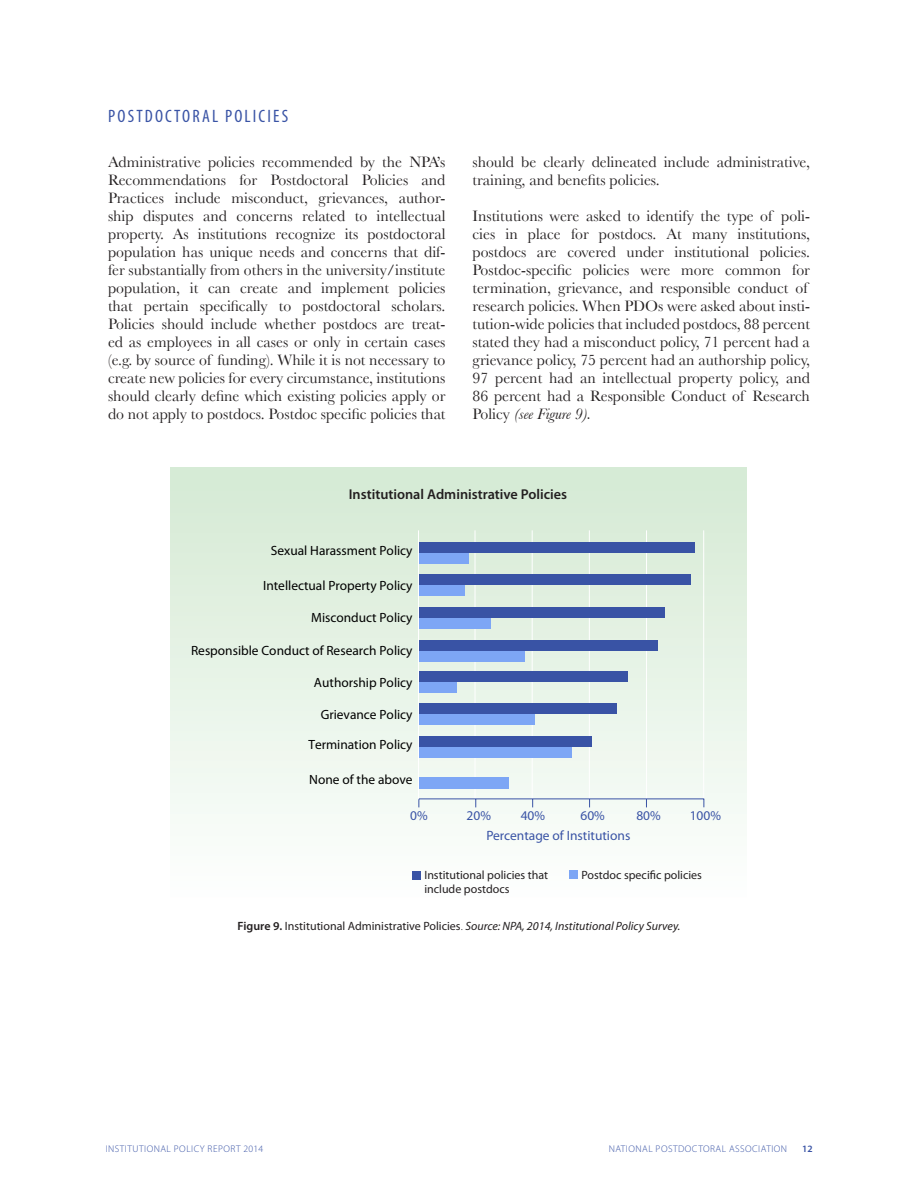
<style>
.page{position:relative;width:918px;height:1188px;background:#fff}
.page>*{position:absolute;margin:0;border:0;box-sizing:border-box;transform-origin:0 0}
.t1{font:condensed 18px "Myriad Pro";letter-spacing:.12em;color:#3953a5}
.t2{font:15.75px/18px "Baskerville";color:#231f20}
.t3{font:600 14.25px "Myriad Pro";color:#231f20}
.t4{font:13.5px "Myriad Pro";color:#3953a5}
.t5{font:13.35px "Myriad Pro";color:#000}
.t6{font:13.35px "Myriad Pro";color:#3953a5}
.t7{font:italic 12px "Myriad Pro";color:#231f20}
.t8{font:12px/13.5px "Myriad Pro";color:#231f20}
.t9{font:300 9.75px "Myriad Pro";letter-spacing:.05em;color:#3953a5}
.t10{font:600 9.75px "Myriad Pro";color:#3953a5}
.s1{font-style:italic}
.s2{font-weight:600;font-style:normal}
.s3{font-style:normal}
.s4{font-weight:300;font-style:normal}
</style>
<div class="page">
<div style="left:170px;top:467px;width:576px;height:438px;background:linear-gradient(to bottom,#d4e9d3,#fdfefe)"></div>
<div style="left:412px;top:871px;width:8px;height:8px;background:#3953a5"></div>
<div style="left:569px;top:871px;width:9px;height:8px;background:#7da6f5"></div>
<hr style="left:703px;top:530px;width:1px;height:270px;background:#fff">
<hr style="left:646px;top:530px;width:1px;height:270px;background:#fff">
<hr style="left:589px;top:530px;width:1px;height:270px;background:#fff">
<hr style="left:532px;top:530px;width:1px;height:270px;background:#fff">
<hr style="left:475px;top:530px;width:1px;height:270px;background:#fff">
<div style="left:419px;top:651px;width:105px;height:11px;background:#7da6f5"></div>
<div style="left:419px;top:640px;width:239px;height:11px;background:#3953a5"></div>
<div style="left:419px;top:584px;width:46px;height:11px;background:#7da6f5"></div>
<div style="left:419px;top:574px;width:272px;height:11px;background:#3953a5"></div>
<div style="left:419px;top:553px;width:49px;height:11px;background:#7da6f5"></div>
<div style="left:419px;top:542px;width:276px;height:11px;background:#3953a5"></div>
<div style="left:419px;top:617px;width:71px;height:11px;background:#7da6f5"></div>
<div style="left:419px;top:607px;width:246px;height:10px;background:#3953a5"></div>
<div style="left:419px;top:682px;width:38px;height:11px;background:#7da6f5"></div>
<div style="left:419px;top:671px;width:209px;height:11px;background:#3953a5"></div>
<div style="left:419px;top:713px;width:116px;height:11px;background:#7da6f5"></div>
<div style="left:419px;top:703px;width:198px;height:11px;background:#3953a5"></div>
<div style="left:419px;top:747px;width:153px;height:11px;background:#7da6f5"></div>
<div style="left:419px;top:736px;width:172px;height:11px;background:#3953a5"></div>
<div style="left:419px;top:778px;width:90px;height:11px;background:#7da6f5"></div>
<hr style="left:418px;top:530px;width:1px;height:270px;background:#fff">
<hr style="left:419px;top:799px;width:285px;height:1px;background:#3953a5">
<p class="t1" style="left:108px;top:105px;width:182px">POSTDOCTORAL POLICIES</p>
<p class="t2" style="left:108px;top:152px;width:339px;text-align:justify">Administrative policies recommended by the NPA’s Recommendations for Postdoctoral Policies and Practices include misconduct, grievances, author&shy;ship disputes and concerns related to intellectual property. As institutions recognize its postdoctoral population has unique needs and concerns that dif&shy;fer substantially from others in the university/institute population, it can create and implement policies that pertain specifically to postdoctoral scholars.<br>Policies should include whether postdocs are treat&shy;ed as employees in all cases or only in certain cases (e.g. by source of funding). While it is not necessary to create new policies for every circumstance, institutions should clearly define which existing policies apply or do not apply to postdocs. Postdoc specific policies that</p>
<p class="t2" style="left:472px;top:153px;width:339px">should be clearly delineated include administrative, training, and benefits policies.</p>
<p class="t2" style="left:472px;top:207px;width:339px">Institutions were asked to identify the type of poli&shy;cies in place for postdocs. At many institutions, postdocs are covered under institutional policies.<br>Postdoc-specific policies were more common for termination, grievance, and responsible conduct of research policies. When PDOs were asked about insti&shy;tution-wide policies that included postdocs, 88 percent stated they had a misconduct policy, 71 percent had a grievance policy, 75 percent had an authorship policy, 97 percent had an intellectual property policy, and 86 percent had a Responsible Conduct of Research Policy <span class="s1">(see Figure 9).</span></p>
<p class="t3" style="left:349px;top:485px;width:220px">Institutional Administrative Policies</p>
<p class="t5" style="left:271px;top:542px;width:143px">Sexual Harassment Policy</p>
<p class="t5" style="left:263px;top:577px;width:151px">Intellectual Property Policy</p>
<p class="t5" style="left:311px;top:610px;width:103px">Misconduct Policy</p>
<p class="t5" style="left:191px;top:642px;width:223px">Responsible Conduct of Research Policy</p>
<p class="t5" style="left:314px;top:674px;width:100px">Authorship Policy</p>
<p class="t5" style="left:321px;top:707px;width:93px">Grievance Policy</p>
<p class="t5" style="left:308px;top:737px;width:106px">Termination Policy</p>
<p class="t5" style="left:309px;top:771px;width:105px">None of the above</p>
<p class="t6" style="left:410px;top:807px;width:19px">0%</p>
<p class="t6" style="left:467px;top:807px;width:26px">20%</p>
<p class="t6" style="left:521px;top:807px;width:26px">40%</p>
<p class="t6" style="left:581px;top:807px;width:26px">60%</p>
<p class="t6" style="left:636px;top:807px;width:26px">80%</p>
<p class="t6" style="left:690px;top:807px;width:33px">100%</p>
<p class="t4" style="left:486px;top:827px;width:146px">Percentage of Institutions</p>
<p class="t8" style="left:424px;top:868px;width:125px">Institutional policies that include postdocs</p>
<p class="t8" style="left:581px;top:868px;width:122px">Postdoc specific policies</p>
<p class="t7" style="left:238px;top:918px;width:444px"><span class="s2">Figure 9.</span> <span class="s3">Institutional Administrative Policies</span><span class="s4">.</span> Source: NPA, 2014, Institutional Policy Survey.</p>
<p class="t9" style="left:106px;top:1143px;width:159px">INSTITUTIONAL POLICY REPORT 2014</p>
<p class="t9" style="left:609px;top:1143px;width:180px">NATIONAL POSTDOCTORAL ASSOCIATION</p>
<p class="t10" style="left:802px;top:1143px;width:12px">12</p>
</div>
